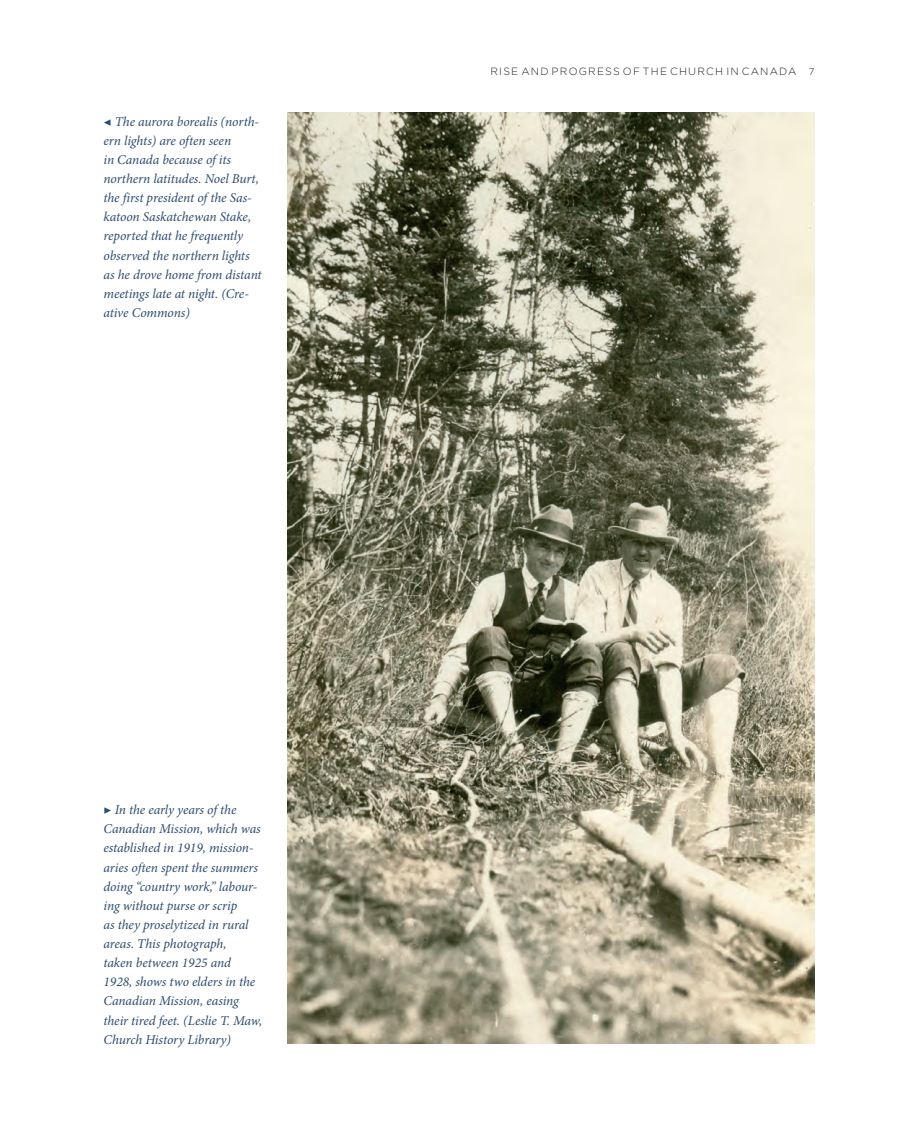
<style>
.page{position:relative;width:900px;height:1143px;background:#fff}
.page>*{position:absolute;margin:0;border:0;box-sizing:border-box;transform-origin:0 0}
.t1{font:italic 13.5px/19.2px "Minion Pro";letter-spacing:-.01em;color:#2c4b6e}
.t2{font:300 10.5px "Gotham";letter-spacing:.115em;color:#231f20}
.t3{font:300 9.75px "Gotham";color:#231f20}
</style>
<div class="page">
<img style="left:287px;top:113px;width:527px;height:931px">
<p class="t1" style="left:104px;top:112px;width:160px">◀ The aurora borealis (north&shy;ern lights) are often seen<br>in Canada because of its northern latitudes. Noel Burt, the first president of the Sas&shy;katoon Saskatchewan Stake, reported that he frequently observed the northern lights as he drove home from distant meetings late at night. (Cre&shy;ative Commons)</p>
<p class="t1" style="left:104px;top:800px;width:160px">▶ In the early years of the<br>Canadian Mission, which was established in 1919, mission&shy;aries often spent the summers doing “country work,” labour&shy;ing without purse or scrip<br>as they proselytized in rural areas. This photograph,<br>taken between 1925 and<br>1928, shows two elders in the<br>Canadian Mission, easing their tired feet. (Leslie T. Maw,<br>Church History Library)</p>
<p class="t2" style="left:490px;top:64px;width:41px">RISE AND</p>
<p class="t2" style="left:552px;top:64px;width:208px">PROGRESS OF THE CHURCH IN CANADA</p>
<p class="t3" style="left:809px;top:65px;width:7px">7</p>
</div>
